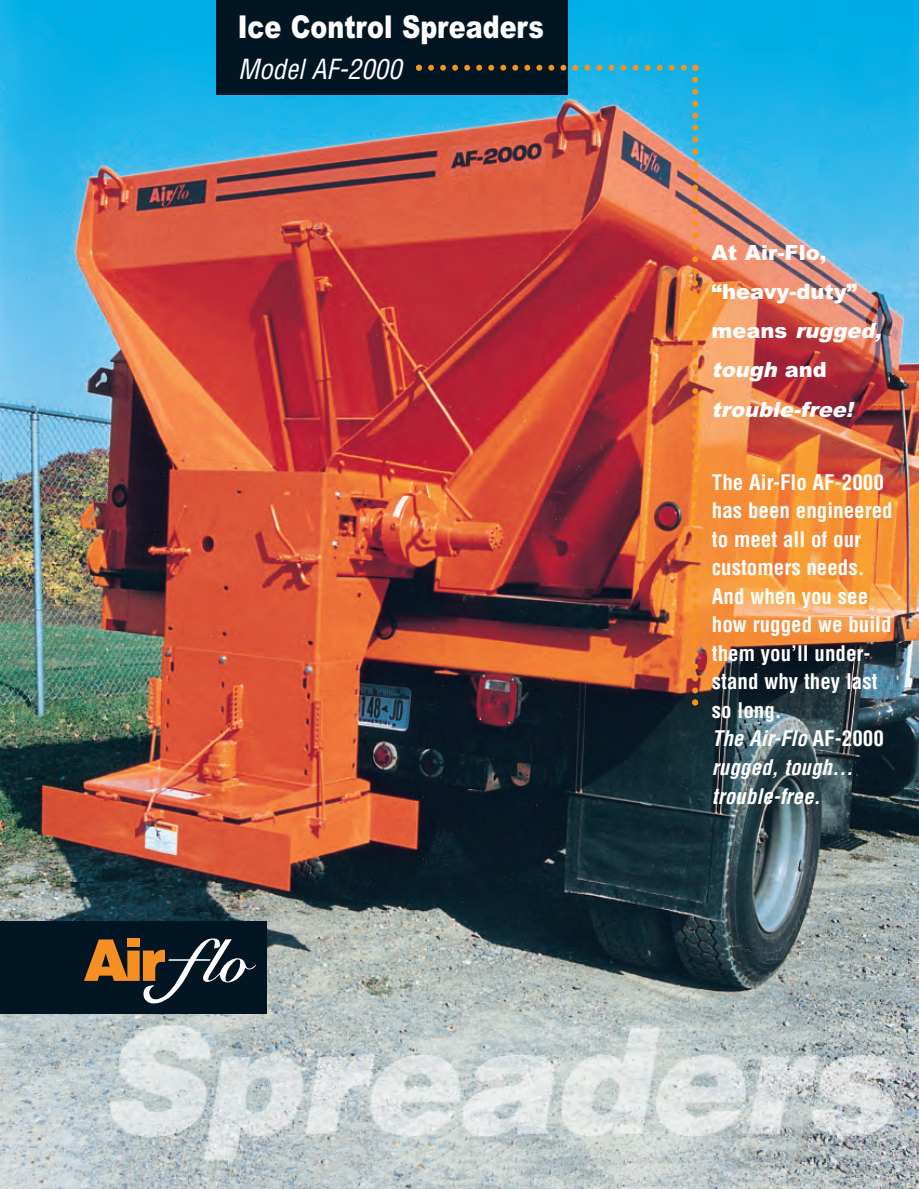
<style>
.page{position:relative;width:919px;height:1189px;background:#fff}
.page>*{position:absolute;margin:0;border:0;box-sizing:border-box;transform-origin:0 0}
.t1{font:900 31.5px "Arial";color:#fff;scale:.81 1}
.t2{font:italic condensed 27px "Helvetica";color:#fff}
.t3{font:700 condensed 21px/28.5px "Helvetica";color:#fff}
.t4{font:900 21px/39px "Arial";color:#fff}
.s1{font-style:italic}
</style>
<div class="page">
<img style="left:0;top:0;width:918px;height:1188px">
<h1 class="t1" style="left:238px;top:15px;width:379px">Ice Control Spreaders</h1>
<p class="t2" style="left:238px;top:54px;width:165px">Model AF-2000</p>
<p class="t4" style="left:711px;top:235px;width:175px">At Air-Flo, “heavy-duty”<br>m e a n s <span class="s1">rugged, tough</span> a n d <span class="s1">trouble-free!</span></p>
<p class="t3" style="left:711px;top:468px;width:182px">The Air-Flo AF-2000 has been engineered to meet all of our customers needs.<br>And when you see how rugged we build them you’ll under&shy;stand why they last so long.<br><span class="s1">The Air-Flo</span> AF-2000 <span class="s1">rugged, tough… trouble-free.</span></p>
</div>
